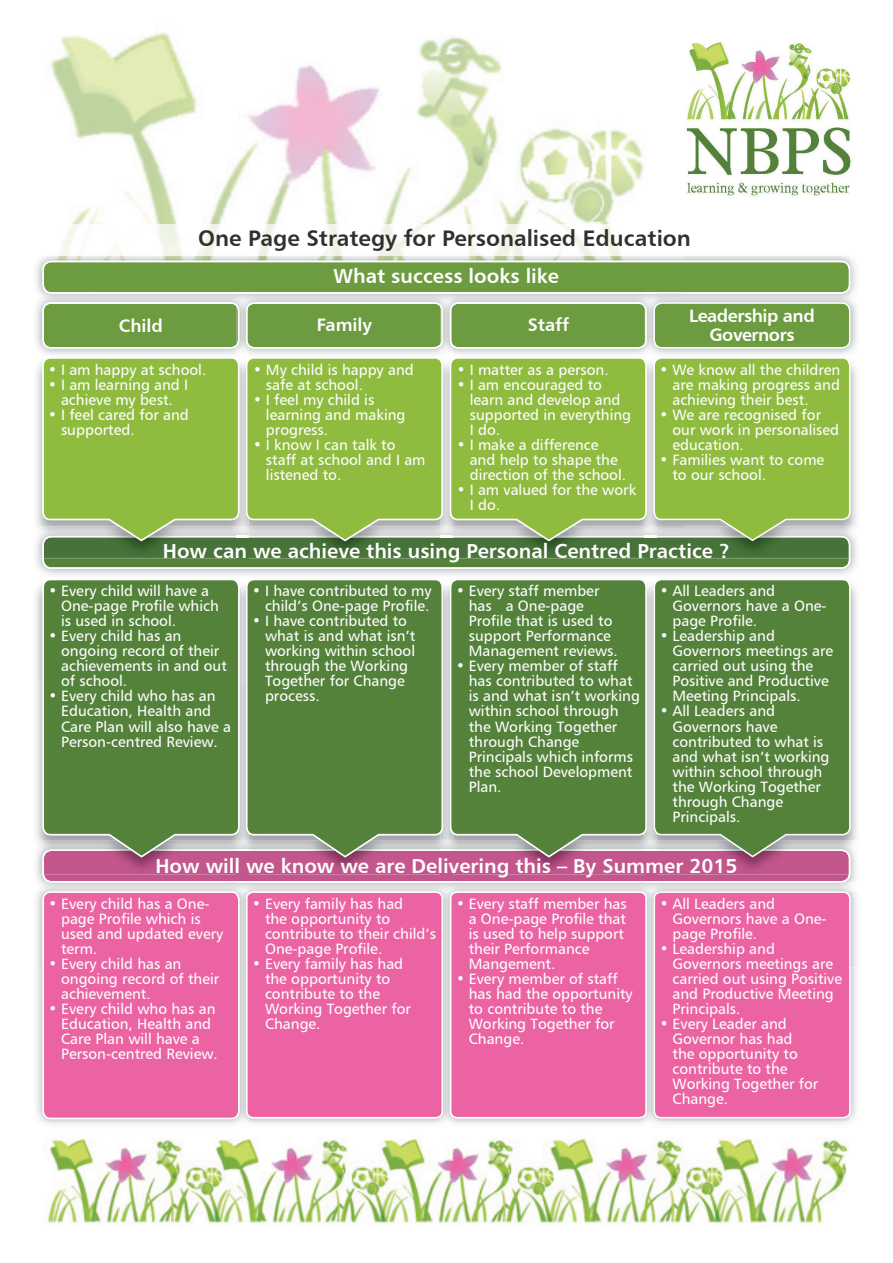
<style>
.page{position:relative;width:893px;height:1263px;background:#fff}
.page>*{position:absolute;margin:0;border:0;box-sizing:border-box;transform-origin:0 0}
.t1{font:22.5px "Humanist 777 BT Bold B";color:#312f30}
.t2{font:20.25px "Humanist 777 BT Bold B";color:#fff}
.t3{font:18px/19.5px "Humanist 777 BT Bold B";letter-spacing:-.025em;color:#fff;text-align:center}
.t4{font:15px/15px "Humanist 777 BT Roman B";color:#fff}
</style>
<div class="page">
<img style="left:50px;top:32px;width:594px;height:192px">
<img style="left:45px;top:1138px;width:803px;height:87px">
<img style="left:36px;top:255px;width:816px;height:38px">
<img style="left:237px;top:349px;width:12px;height:3px">
<img style="left:440px;top:349px;width:12px;height:3px">
<img style="left:644px;top:349px;width:12px;height:3px">
<svg style="left:42px;top:261px;width:817px;height:88px;background:#85ab62"></svg>
<div style="left:653px;top:302px;width:197px;height:46px;border:2px solid #fff;border-radius:8px"></div>
<img style="left:36px;top:584px;width:7px;height:291px">
<div style="left:43px;top:580px;width:194px;height:260px;background:#54823b"></div>
<img style="left:237px;top:585px;width:9px;height:255px">
<img style="left:237px;top:584px;width:2px;height:249px">
<div style="left:246px;top:580px;width:195px;height:260px;background:#54823b"></div>
<img style="left:441px;top:581px;width:2px;height:252px">
<div style="left:450px;top:580px;width:194px;height:260px;background:#54823b"></div>
<img style="left:851px;top:526px;width:8px;height:32px">
<svg style="left:42px;top:356px;width:809px;height:213px;background:#8fb653"></svg>
<img style="left:850px;top:840px;width:8px;height:35px">
<img style="left:644px;top:581px;width:3px;height:252px">
<div style="left:653px;top:580px;width:198px;height:278px;background:#54823b"></div>
<svg style="left:42px;top:840px;width:808px;height:284px;background:#e275a7"></svg>
<img style="left:644px;top:893px;width:3px;height:224px">
<div style="left:654px;top:892px;width:196px;height:226px;background:#eb63a2;border-radius:7px"></div>
<div style="left:654px;top:891px;width:197px;height:227px;border:2px solid #fff;border-radius:7px"></div>
<img style="left:60px;top:224px;width:559px;height:27px">
<img style="left:59px;top:251px;width:561px;height:4px">
<img style="left:686px;top:42px;width:166px;height:155px">
<h1 class="t1" style="left:198px;top:224px;width:494px">One Page Strategy for Personalised Education</h1>
<h2 class="t2" style="left:334px;top:263px;width:227px">What success looks like</h2>
<p class="t3" style="left:119px;top:316px;width:46px">Child</p>
<p class="t3" style="left:317px;top:315px;width:57px">Family</p>
<p class="t3" style="left:528px;top:315px;width:43px">Staff</p>
<p class="t3" style="left:689px;top:305px;width:127px">Leadership and<br>Governors</p>
<p class="t4" style="left:48px;top:362px;width:160px">• I am happy at school.</p>
<p class="t4" style="left:48px;top:377px;width:141px;text-align:center">• I am learning and I achieve my best.</p>
<p class="t4" style="left:61px;top:407px;width:129px;text-indent:-13px">• I feel cared for and supported.</p>
<p class="t4" style="left:266px;top:362px;width:149px;text-indent:-13px">• My child is happy and safe at school.</p>
<p class="t4" style="left:266px;top:392px;width:141px;text-indent:-13px">• I feel my child is learning and making progress.</p>
<p class="t4" style="left:266px;top:437px;width:161px;text-indent:-13px">• I know I can talk to staff at school and I am listened to.</p>
<p class="t4" style="left:672px;top:362px;width:170px;text-align:justify;text-indent:-13px">• We know all the children are making progress and achieving their best.</p>
<p class="t4" style="left:672px;top:407px;width:168px;text-indent:-13px">• We are recognised for our work in personalised education.</p>
<p class="t4" style="left:672px;top:452px;width:153px;text-indent:-13px">• Families want to come to our school.</p>
<p class="t4" style="left:457px;top:362px;width:153px">• I matter as a person.</p>
<p class="t4" style="left:470px;top:377px;width:163px;text-indent:-13px">• I am encouraged to learn and develop and supported in everything<br>I do.</p>
<p class="t4" style="left:470px;top:437px;width:158px;text-indent:-13px">• I make a difference and help to shape the direction of the school.</p>
<p class="t4" style="left:470px;top:482px;width:168px;text-indent:-13px">• I am valued for the work<br>I do.</p>
<h2 class="t2" style="left:163px;top:538px;width:568px">How can we achieve this using Personal Centred Practice ?</h2>
<p class="t4" style="left:61px;top:583px;width:159px;text-indent:-13px">• Every child will have a<br>One-page Profile which is used in school.</p>
<p class="t4" style="left:61px;top:628px;width:167px;text-indent:-13px">• Every child has an ongoing record of their achievements in and out of school.</p>
<p class="t4" style="left:61px;top:688px;width:171px;text-indent:-13px">• Every child who has an<br>Education, Health and<br>Care Plan will also have a<br>Person-centred Review.</p>
<p class="t4" style="left:252px;top:583px;width:181px;text-align:right">• I have contributed to my child’s One-page Profile.</p>
<p class="t4" style="left:265px;top:613px;width:152px;text-indent:-13px">• I have contributed to what is and what isn’t working within school through the Working<br>Together for Change process.</p>
<p class="t4" style="left:469px;top:583px;width:151px;text-indent:-13px">• Every staff member has a One-page<br>Profile that is used to support Performance<br>Management reviews.</p>
<p class="t4" style="left:469px;top:658px;width:173px;text-indent:-13px">• Every member of staff has contributed to what is and what isn’t working within school through the Working Together through Change<br>Principals which informs the school Development<br>Plan.</p>
<p class="t4" style="left:672px;top:583px;width:156px;text-indent:-13px">• All Leaders and<br>Governors have a One&shy;page Profile.</p>
<p class="t4" style="left:672px;top:628px;width:162px;text-indent:-13px">• Leadership and<br>Governors meetings are carried out using the<br>Positive and Productive<br>Meeting Principals.</p>
<p class="t4" style="left:672px;top:703px;width:158px;text-indent:-13px">• All Leaders and<br>Governors have contributed to what is and what isn’t working within school through the Working Together through Change<br>Principals.</p>
<h2 class="t2" style="left:155px;top:853px;width:583px">How will we know we are Delivering this – By Summer 2015</h2>
<p class="t4" style="left:61px;top:896px;width:164px;text-indent:-13px">• Every child has a One&shy;page Profile which is used and updated every term.</p>
<p class="t4" style="left:61px;top:956px;width:160px;text-indent:-13px">• Every child has an ongoing record of their achievement.</p>
<p class="t4" style="left:61px;top:1001px;width:158px;text-indent:-13px">• Every child who has an<br>Education, Health and<br>Care Plan will have a<br>Person-centred Review.</p>
<p class="t4" style="left:265px;top:896px;width:173px;text-indent:-13px">• Every family has had<br>the opportunity to contribute to their child’s<br>One-page Profile.</p>
<p class="t4" style="left:265px;top:956px;width:147px;text-indent:-13px">• Every family has had the opportunity to contribute to the<br>Working Together for<br>Change.</p>
<p class="t4" style="left:469px;top:896px;width:159px;text-indent:-13px">• Every staff member has a One-page Profile that is used to help support their Performance<br>Mangement.</p>
<p class="t4" style="left:469px;top:971px;width:165px;text-indent:-13px">• Every member of staff has had the opportunity to contribute to the<br>Working Together for<br>Change.</p>
<p class="t4" style="left:672px;top:896px;width:156px;text-indent:-13px">• All Leaders and<br>Governors have a One&shy;page Profile.</p>
<p class="t4" style="left:672px;top:941px;width:171px;text-indent:-13px">• Leadership and<br>Governors meetings are carried out using Positive and Productive Meeting<br>Principals.</p>
<p class="t4" style="left:672px;top:1016px;width:147px;text-indent:-13px">• Every Leader and<br>Governor has had<br>the opportunity to contribute to the<br>Working Together for<br>Change.</p>
</div>
